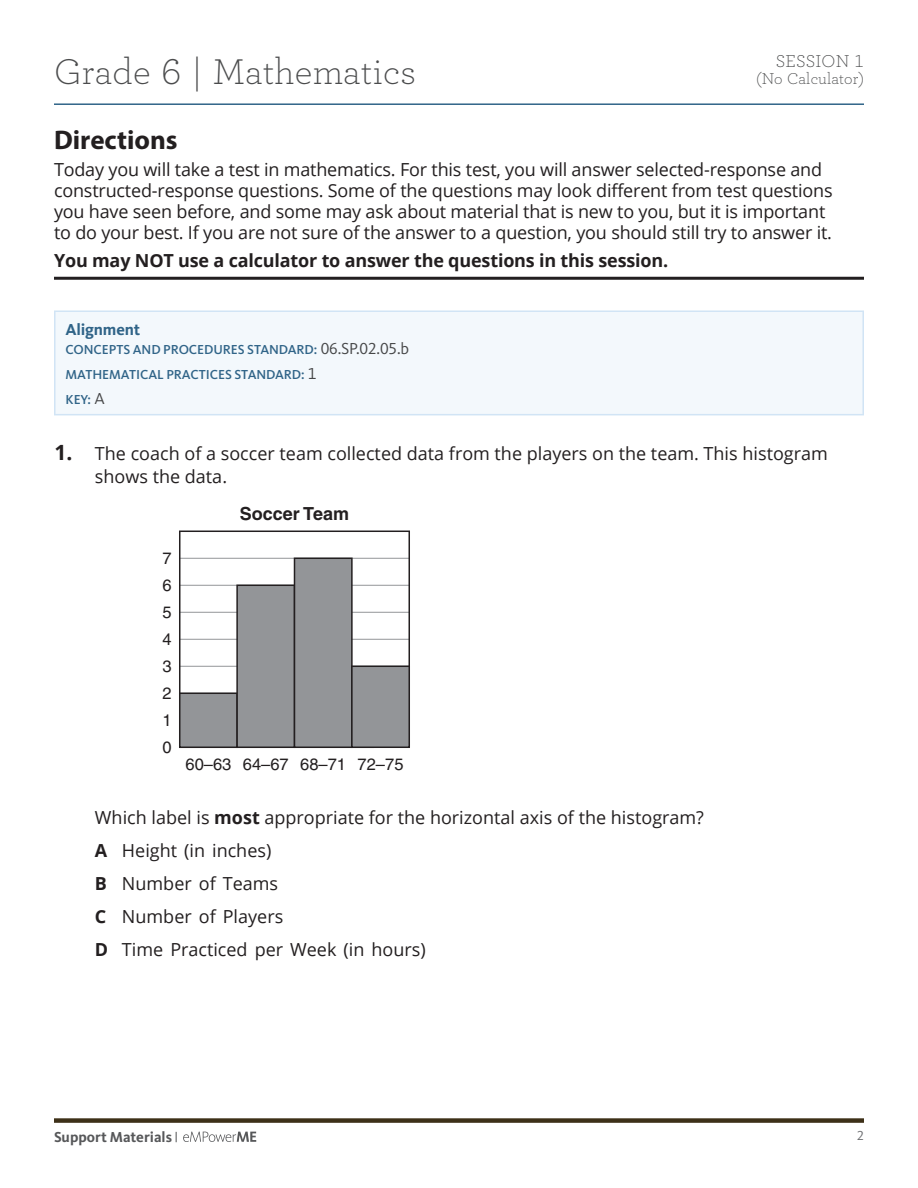
<style>
.page{position:relative;width:918px;height:1188px;background:#fff}
.page>*{position:absolute;margin:0;border:0;box-sizing:border-box;transform-origin:0 0}
.t1{font:300 37.5px "Archer";letter-spacing:.01em;color:#4b4c4d}
.t2{font:700 27px "Myriad Pro";color:#231f20}
.t3{font:18px/33px "Open Sans";letter-spacing:-.01em;color:#231f20}
.t4{font:700 18px "Open Sans";letter-spacing:-.01em;color:#231f20}
.t5{font:700 18px "Helvetica";color:#231f20}
.t6{font:300 18px "Archer";letter-spacing:.01em;color:#4b4c4d}
.t7{font:16.5px "Helvetica";color:#231f20}
.t8{font:300 16.5px "Archer";letter-spacing:.005em;color:#4b4c4d}
.t9{font:700 16.5px "Kievit OT";letter-spacing:-.01em;color:#306488}
.t10{font:700 15px "Kievit OT";color:#57585a}
.t11{font:500 13.5px/24.9px "Kievit OT";letter-spacing:-.005em;color:#306488}
.t12{font:13.5px "Kievit OT";color:#6c6d70}
.s1{font-weight:400;font-size:16.5px;color:#464748}
.s2{font-weight:700;font-size:21px}
.s3{font-weight:700}
.s4{font-family:"Times";font-weight:400}
</style>
<div class="page">
<svg style="left:183px;top:1132px;width:73px;height:10px"></svg>
<div style="left:54px;top:1118px;width:810px;height:5px;background:#3d3018"></div>
<hr style="left:54px;top:103px;width:810px;height:2px;background:#306488">
<div style="left:55px;top:311px;width:808px;height:104px;background:#f3f8fc"></div>
<hr style="left:54px;top:310px;width:810px;height:2px;background:#d1e4f5">
<hr style="left:54px;top:312px;width:2px;height:102px;background:#d1e4f5">
<hr style="left:862px;top:312px;width:2px;height:102px;background:#d1e4f5">
<hr style="left:54px;top:414px;width:810px;height:1px;background:#d1e4f5">
<svg style="left:179px;top:530px;width:231px;height:219px"></svg>
<div style="left:179px;top:693px;width:59px;height:55px;background:#939598;border:2px solid #231f20"></div>
<div style="left:236px;top:585px;width:59px;height:163px;background:#939598;border:2px solid #231f20"></div>
<div style="left:294px;top:558px;width:59px;height:190px;background:#939598;border:2px solid #231f20"></div>
<div style="left:352px;top:666px;width:57px;height:81px;background:#939598"></div>
<div style="left:351px;top:666px;width:59px;height:82px;border:2px solid #231f20"></div>
<hr style="left:54px;top:277px;width:810px;height:3px;background:#231f20">
<h1 class="t1" style="left:54px;top:47px;width:364px">Grade 6 | Mathematics</h1>
<p class="t6" style="left:776px;top:50px;width:90px">SESSION 1</p>
<p class="t8" style="left:756px;top:68px;width:109px">(No Calculator)</p>
<h2 class="t2" style="left:54px;top:122px;width:125px">Directions</h2>
<p class="t3" style="left:54px;top:159px;width:780px;line-height:21px">Today you will take a test in mathematics. For this test, you will answer selected-response and constructed-response questions. Some of the questions may look different from test questions you have seen before, and some may ask about material that is new to you, but it is important to do your best. If you are not sure of the answer to a question, you should still try to answer it.</p>
<p class="t4" style="left:54px;top:248px;width:616px">You may NOT use a calculator to answer the questions in this session.</p>
<p class="t9" style="left:66px;top:319px;width:76px">Alignment</p>
<p class="t11" style="left:66px;top:337px;width:345px">CONCEPTS AND PROCEDURES STANDARD: <span class="s1">06.SP.02.05.b<br></span>MATHEMATICAL PRACTICES STANDARD: <span class="s1">1<br></span>KEY: <span class="s1">A</span></p>
<p class="t3" style="left:95px;top:442px;width:734px;line-height:22.5px;text-indent:-40px"><span class="s2">1.</span> The coach of a soccer team collected data from the players on the team. This histogram shows the data.</p>
<p class="t7" style="left:162px;top:548px;width:11px">7</p>
<p class="t7" style="left:162px;top:575px;width:11px">6</p>
<p class="t7" style="left:162px;top:602px;width:11px">5</p>
<p class="t7" style="left:162px;top:629px;width:11px">4</p>
<p class="t7" style="left:162px;top:656px;width:11px">3</p>
<p class="t7" style="left:162px;top:683px;width:11px">2</p>
<p class="t7" style="left:162px;top:710px;width:11px">1</p>
<p class="t7" style="left:162px;top:737px;width:11px">0</p>
<p class="t5" style="left:240px;top:502px;width:111px">Soccer Team</p>
<p class="t7" style="left:186px;top:754px;width:220px">60–63 64–67 68–71 72–75</p>
<p class="t3" style="left:95px;top:801px;width:611px">Which label is <span class="s3">most</span> appropriate for the horizontal axis of the histogram?<br><span class="s3">A</span> Height (in inches)<br><span class="s3">B</span> Number of Teams<br><span class="s3">C</span> Number of Players<br><span class="s3">D</span> Time Practiced per Week (in hours)</p>
<p class="t10" style="left:54px;top:1128px;width:125px">Support Materials <span class="s4">|</span></p>
<p class="t12" style="left:857px;top:1128px;width:8px">2</p>
</div>
